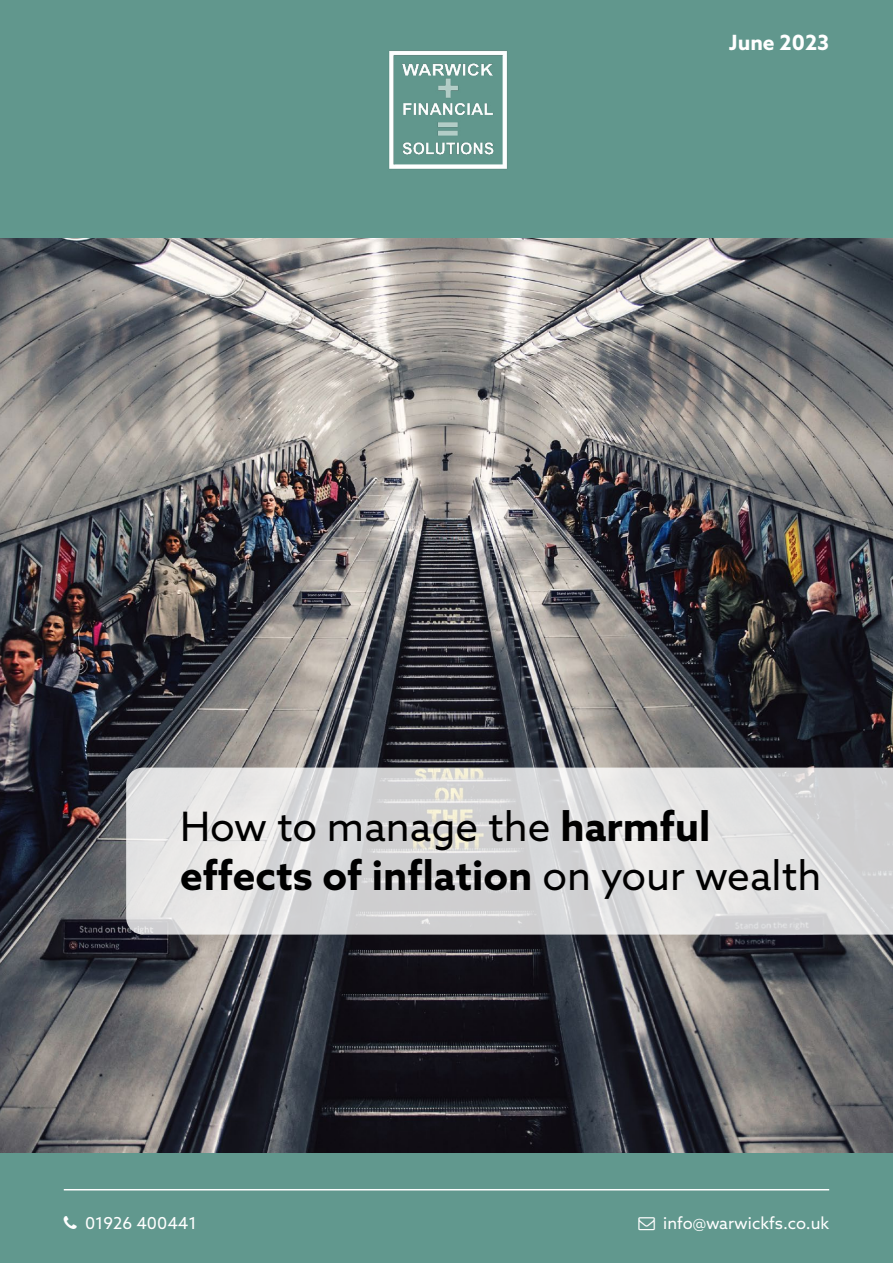
<style>
.page{position:relative;width:893px;height:1263px;background:#fff}
.page>*{position:absolute;margin:0;border:0;box-sizing:border-box;transform-origin:0 0}
.t1{font:40.5px/48.6px "Azo Sans";color:#000}
.t2{font:700 21px "Azo Sans";color:#fff}
.t3{font:16.5px "Azo Sans";color:#fff}
.s1{font-weight:700}
</style>
<div class="page">
<div style="left:0;top:0;width:893px;height:232px;background:#61978d"></div>
<img style="left:383px;top:50px;width:296px;height:123px">
<img style="left:0;top:238px;width:893px;height:915px">
<div style="left:0;top:1153px;width:893px;height:110px;background:#61988e"></div>
<svg style="left:126px;top:767px;width:767px;height:167px;background:#dadadb"></svg>
<hr style="left:64px;top:1189px;width:765px;height:1px;background:#fff">
<div style="left:0;top:232px;width:893px;height:6px;background:#61988e"></div>
<p class="t2" style="left:729px;top:29px;width:102px">June 2023</p>
<p class="t1" style="left:180px;top:802px;width:643px">How to manage the <span class="s1">harmful effects of inflation</span> on your wealth</p>
<p class="t3" style="left:85px;top:1212px;width:113px">01926 400441</p>
<p class="t3" style="left:663px;top:1212px;width:167px">info@warwickfs.co.uk</p>
</div>
